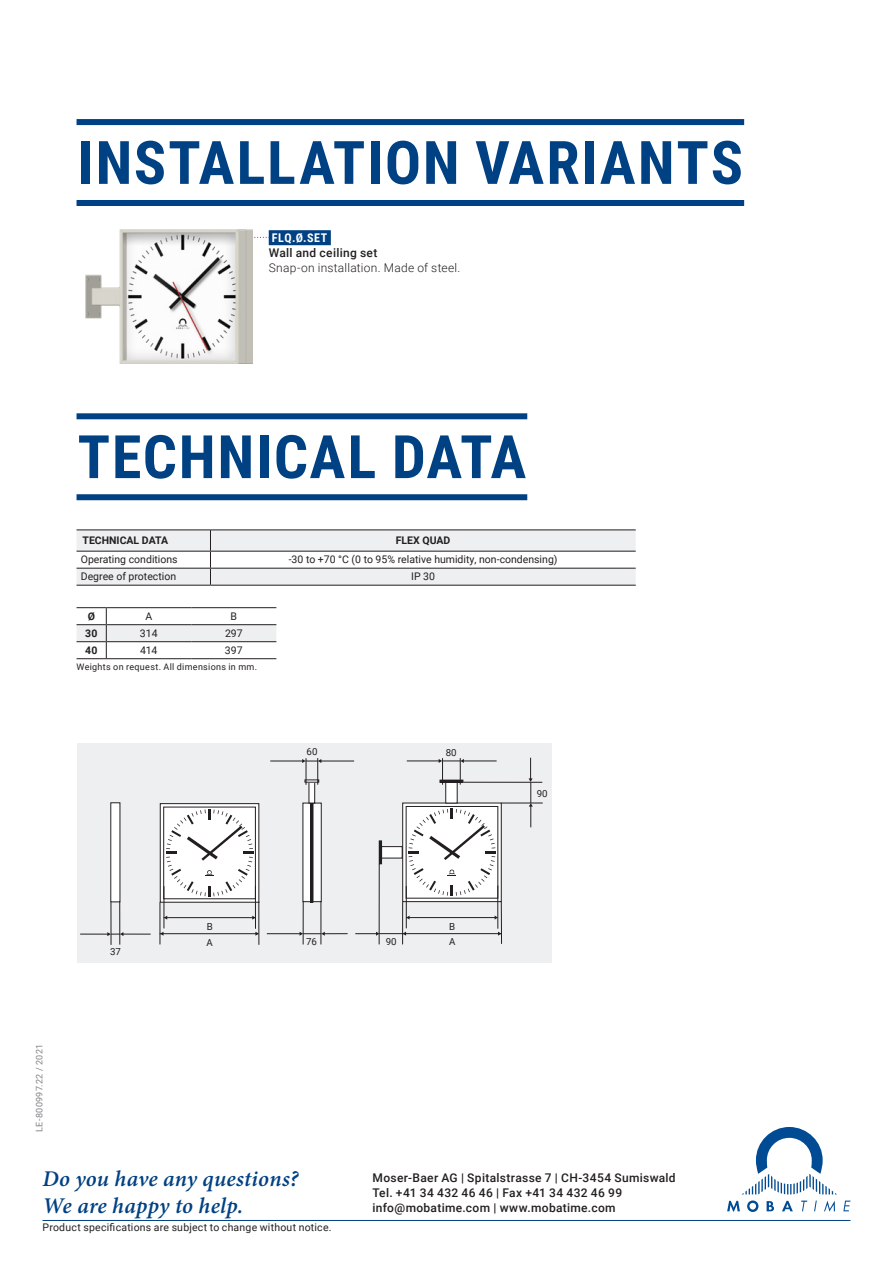
<style>
.page{position:relative;width:893px;height:1263px;background:#fff}
.page>*{position:absolute;margin:0;border:0;box-sizing:border-box;transform-origin:0 0}
.t1{font:700 60px "Roboto Condensed";letter-spacing:.03em;color:#004183}
.t2{font:italic 600 22.5px "Minion Pro";letter-spacing:.01em;color:#004183}
.t3{font:500 12px "Roboto";letter-spacing:.025em;color:#231f20}
.t4{font:300 12px "Roboto";letter-spacing:.02em;color:#231f20}
.t5{font:700 12px "Roboto Condensed";letter-spacing:.05em;color:#fff}
.t6{font:10.5px "Roboto";color:#231f20}
.t7{font:10.5px "Roboto";letter-spacing:.02em;color:#231f20}
.t8{font:700 10.5px "Roboto";color:#231f20}
.t9{font:9.75px "Roboto";color:#231f20}
.t10{font:9px "Roboto";letter-spacing:.035em;color:#231f20}
.t11{font:9px "Roboto";letter-spacing:.045em;color:#808285}
</style>
<div class="page">
<svg style="left:742px;top:1127px;width:95px;height:67px"></svg>
<svg style="left:727px;top:1201px;width:13px;height:10px"></svg>
<svg style="left:747px;top:1200px;width:11px;height:12px"></svg>
<svg style="left:767px;top:1201px;width:7px;height:10px"></svg>
<svg style="left:782px;top:1201px;width:11px;height:10px"></svg>
<svg style="left:801px;top:1200px;width:6px;height:11px"></svg>
<svg style="left:814px;top:1200px;width:3px;height:11px"></svg>
<svg style="left:824px;top:1200px;width:11px;height:11px"></svg>
<svg style="left:843px;top:1200px;width:7px;height:11px"></svg>
<div style="left:77px;top:743px;width:474px;height:219px;background:#edeff0"></div>
<div style="left:402px;top:803px;width:100px;height:99px;border:1px solid #231f20"></div>
<div style="left:406px;top:806px;width:92px;height:92px;border:1px solid #231f20"></div>
<div style="left:446px;top:782px;width:11px;height:21px;background:#fff"></div>
<div style="left:445px;top:782px;width:13px;height:21px;border:1px solid #231f20"></div>
<hr style="left:407px;top:761px;width:32px;height:1px;background:#231f20">
<hr style="left:463px;top:761px;width:34px;height:1px;background:#231f20">
<svg style="left:439px;top:758px;width:25px;height:27px"></svg>
<hr style="left:501px;top:803px;width:42px;height:1px;background:#231f20">
<hr style="left:463px;top:782px;width:79px;height:1px;background:#231f20">
<svg style="left:529px;top:758px;width:4px;height:69px"></svg>
<hr style="left:501px;top:902px;width:1px;height:42px;background:#231f20">
<hr style="left:402px;top:902px;width:1px;height:42px;background:#231f20">
<hr style="left:379px;top:864px;width:1px;height:80px;background:#231f20">
<div style="left:303px;top:803px;width:18px;height:99px;background:#fff"></div>
<div style="left:302px;top:803px;width:20px;height:99px;border:1px solid #231f20"></div>
<div style="left:311px;top:803px;width:2px;height:99px;border:1px solid #231f20"></div>
<div style="left:309px;top:782px;width:6px;height:21px;background:#fff"></div>
<div style="left:309px;top:782px;width:6px;height:21px;border:1px solid #231f20"></div>
<hr style="left:270px;top:761px;width:33px;height:1px;background:#231f20">
<hr style="left:321px;top:761px;width:33px;height:1px;background:#231f20">
<svg style="left:302px;top:758px;width:19px;height:27px"></svg>
<hr style="left:267px;top:933px;width:33px;height:1px;background:#231f20">
<svg style="left:300px;top:901px;width:48px;height:44px"></svg>
<div style="left:160px;top:803px;width:99px;height:100px;border:1px solid #231f20"></div>
<div style="left:111px;top:803px;width:9px;height:99px;background:#fff"></div>
<hr style="left:111px;top:902px;width:1px;height:43px;background:#231f20">
<hr style="left:119px;top:902px;width:1px;height:43px;background:#231f20">
<svg style="left:80px;top:932px;width:71px;height:4px"></svg>
<svg style="left:160px;top:809px;width:100px;height:136px"></svg>
<hr style="left:164px;top:886px;width:1px;height:42px;background:#231f20">
<svg style="left:355px;top:809px;width:146px;height:127px"></svg>
<hr style="left:406px;top:886px;width:1px;height:42px;background:#231f20">
<img style="left:85px;top:230px;width:167px;height:133px">
<svg style="left:77px;top:531px;width:559px;height:54px"></svg>
<hr style="left:77px;top:585px;width:133px;height:1px;background:#231f20">
<hr style="left:210px;top:585px;width:426px;height:1px;background:#231f20">
<hr style="left:77px;top:530px;width:133px;height:1px;background:#231f20">
<hr style="left:210px;top:530px;width:426px;height:1px;background:#231f20">
<svg style="left:77px;top:607px;width:199px;height:52px"></svg>
<div style="left:77px;top:413px;width:450px;height:6px;background:#004183"></div>
<div style="left:77px;top:494px;width:450px;height:6px;background:#004183"></div>
<hr style="left:43px;top:1220px;width:807px;height:1px;background:#004183">
<div style="left:77px;top:119px;width:667px;height:6px;background:#004183"></div>
<div style="left:77px;top:200px;width:667px;height:6px;background:#004183"></div>
<div style="left:269px;top:230px;width:62px;height:15px;background:#004183"></div>
<p class="t1" style="left:78px;top:120px;width:667px">INSTALLATION VARIANTS</p>
<p class="t5" style="left:272px;top:230px;width:57px">FLQ.Ø.SET</p>
<p class="t3" style="left:269px;top:245px;width:110px">Wall and ceiling set</p>
<p class="t4" style="left:269px;top:260px;width:193px">Snap-on installation. Made of steel.</p>
<p class="t1" style="left:78px;top:415px;width:450px">TECHNICAL DATA</p>
<p class="t8" style="left:83px;top:533px;width:87px">TECHNICAL DATA</p>
<p class="t8" style="left:396px;top:533px;width:56px">FLEX QUAD</p>
<p class="t6" style="left:81px;top:552px;width:98px">Operating conditions</p>
<p class="t6" style="left:289px;top:552px;width:270px">-30 to +70 °C (0 to 95% relative humidity, non-condensing)</p>
<p class="t6" style="left:81px;top:569px;width:97px">Degree of protection</p>
<p class="t6" style="left:411px;top:569px;width:25px">IP 30</p>
<p class="t8" style="left:88px;top:609px;width:9px">Ø</p>
<p class="t6" style="left:145px;top:609px;width:8px">A</p>
<p class="t6" style="left:231px;top:609px;width:8px">B</p>
<p class="t8" style="left:85px;top:625px;width:14px">30</p>
<p class="t6" style="left:140px;top:625px;width:19px">314</p>
<p class="t6" style="left:225px;top:625px;width:19px">297</p>
<p class="t8" style="left:85px;top:642px;width:14px">40</p>
<p class="t6" style="left:140px;top:642px;width:19px">414</p>
<p class="t6" style="left:225px;top:642px;width:20px">397</p>
<p class="t10" style="left:77px;top:660px;width:182px">Weights on request. All dimensions in mm.</p>
<p class="t11" style="left:33px;top:1132px;width:90px;rotate:-90deg">LE-800997.22 / 2021</p>
<p class="t9" style="left:110px;top:944px;width:12px">37</p>
<p class="t9" style="left:207px;top:919px;width:8px">B</p>
<p class="t9" style="left:207px;top:935px;width:8px">A</p>
<p class="t9" style="left:307px;top:745px;width:12px">60</p>
<p class="t9" style="left:446px;top:745px;width:12px">80</p>
<p class="t9" style="left:449px;top:919px;width:8px">B</p>
<p class="t9" style="left:306px;top:935px;width:12px">76</p>
<p class="t9" style="left:386px;top:935px;width:12px">90</p>
<p class="t9" style="left:449px;top:935px;width:8px">A</p>
<p class="t9" style="left:537px;top:786px;width:12px">90</p>
<p class="t2" style="left:43px;top:1163px;width:257px">Do you have any questions?</p>
<p class="t2" style="left:43px;top:1190px;width:202px">We are happy to help.</p>
<p class="t7" style="left:43px;top:1220px;width:290px">Product specifications are subject to change without notice.</p>
<p class="t3" style="left:373px;top:1169px;width:305px">Moser-Baer AG | Spitalstrasse 7 | CH-3454 Sumiswald</p>
<p class="t3" style="left:373px;top:1184px;width:251px">Tel. +41 34 432 46 46 | Fax +41 34 432 46 99</p>
<p class="t3" style="left:373px;top:1199px;width:245px">info@mobatime.com | www.mobatime.com</p>
</div>
